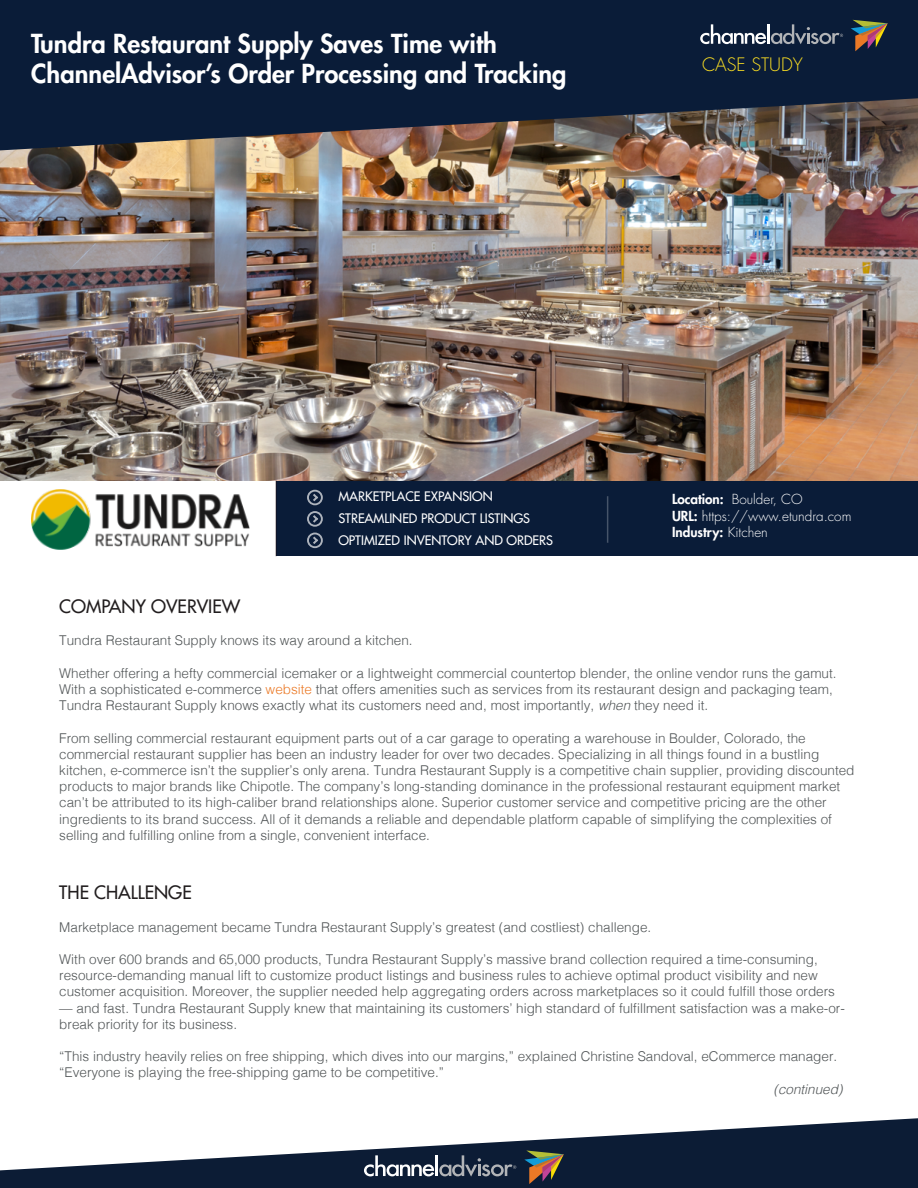
<style>
.page{position:relative;width:918px;height:1188px;background:#fff}
.page>*{position:absolute;margin:0;border:0;box-sizing:border-box;transform-origin:0 0}
.t1{font:800 25.5px/30.6px "Futura Std";color:#fff}
.t2{font:500 18px "Futura Std";color:#221e1f}
.t3{font:300 18px "Futura Std";color:#fee122}
.t4{font:300 13.5px/16.2px "Helvetica";color:#515557}
.t5{font:300 13.5px/16.2px "Futura Std";color:#fff}
.t6{font:italic 300 13.5px "Helvetica";color:#515557}
.t7{font:500 12.75px/21.8px "Futura Std";color:#fff}
.s1{font-weight:800}
.s2{color:#eb7926}
.s3{font-style:italic}
</style>
<div class="page">
<div style="left:277px;top:480px;width:641px;height:76px;background:#0a1c38"></div>
<img style="left:0;top:150px;width:918px;height:330px">
<svg style="left:0;top:0;width:918px;height:150px;background:#1d293d"></svg>
<svg style="left:851px;top:20px;width:37px;height:31px"></svg>
<svg style="left:700px;top:24px;width:143px;height:20px;background:#485569"></svg>
<svg style="left:0;top:1118px;width:918px;height:70px;fill:#0c1c35"></svg>
<svg style="left:524px;top:1150px;width:40px;height:34px"></svg>
<svg style="left:364px;top:1155px;width:152px;height:22px;background:#475365"></svg>
<hr style="left:607px;top:496px;width:1px;height:47px;background:#fff">
<hr style="left:275px;top:480px;width:2px;height:76px;background:#220c0d">
<svg style="left:307px;top:490px;width:16px;height:15px"></svg>
<svg style="left:307px;top:511px;width:16px;height:16px"></svg>
<svg style="left:307px;top:533px;width:16px;height:15px"></svg>
<img style="left:31px;top:489px;width:219px;height:60px">
<h1 class="t1" style="left:31px;top:28px;width:537px">Tundra Restaurant Supply Saves Time with<br>ChannelAdvisor’s Order Processing and Tracking</h1>
<h2 class="t3" style="left:702px;top:54px;width:102px">CASE STUDY</h2>
<p class="t7" style="left:338px;top:486px;width:216px">MARKETPLACE EXPANSION<br>STREAMLINED PRODUCT LISTINGS<br>OPTIMIZED INVENTORY AND ORDERS</p>
<p class="t5" style="left:672px;top:492px;width:181px"><span class="s1">Location:</span> Boulder, CO<br><span class="s1">URL:</span> https://www.etundra.com<br><span class="s1">Industry:</span> Kitchen</p>
<h2 class="t2" style="left:59px;top:595px;width:183px">COMPANY OVERVIEW</h2>
<p class="t4" style="left:59px;top:632px;width:355px">Tundra Restaurant Supply knows its way around a kitchen.</p>
<p class="t4" style="left:59px;top:664px;width:779px">Whether offering a hefty commercial icemaker or a lightweight commercial countertop blender, the online vendor runs the gamut.<br>With a sophisticated e-commerce <span class="s2">website</span> that offers amenities such as services from its restaurant design and packaging team,<br>Tundra Restaurant Supply knows exactly what its customers need and, most importantly, <span class="s3">when</span> they need it.</p>
<p class="t4" style="left:59px;top:729px;width:797px">From selling commercial restaurant equipment parts out of a car garage to operating a warehouse in Boulder, Colorado, the commercial restaurant supplier has been an industry leader for over two decades. Specializing in all things found in a bustling kitchen, e-commerce isn’t the supplier’s only arena. Tundra Restaurant Supply is a competitive chain supplier, providing discounted products to major brands like Chipotle. The company’s long-standing dominance in the professional restaurant equipment market can’t be attributed to its high-caliber brand relationships alone. Superior customer service and competitive pricing are the other ingredients to its brand success. All of it demands a reliable and dependable platform capable of simplifying the complexities of selling and fulfilling online from a single, convenient interface.</p>
<h2 class="t2" style="left:59px;top:881px;width:134px">THE CHALLENGE</h2>
<p class="t4" style="left:59px;top:918px;width:593px">Marketplace management became Tundra Restaurant Supply’s greatest (and costliest) challenge.</p>
<p class="t4" style="left:59px;top:950px;width:777px">With over 600 brands and 65,000 products, Tundra Restaurant Supply’s massive brand collection required a time-consuming, resource-demanding manual lift to customize product listings and business rules to achieve optimal product visibility and new customer acquisition. Moreover, the supplier needed help aggregating orders across marketplaces so it could fulfill those orders</p>
<p class="t4" style="left:59px;top:999px;width:787px">— and fast. Tundra Restaurant Supply knew that maintaining its customers’ high standard of fulfillment satisfaction was a make-or&shy;break priority for its business.</p>
<p class="t4" style="left:59px;top:1047px;width:779px">“This industry heavily relies on free shipping, which dives into our margins,” explained Christine Sandoval, eCommerce manager. “Everyone is playing the free-shipping game to be competitive.”</p>
<p class="t6" style="left:774px;top:1077px;width:71px">(continued)</p>
</div>
